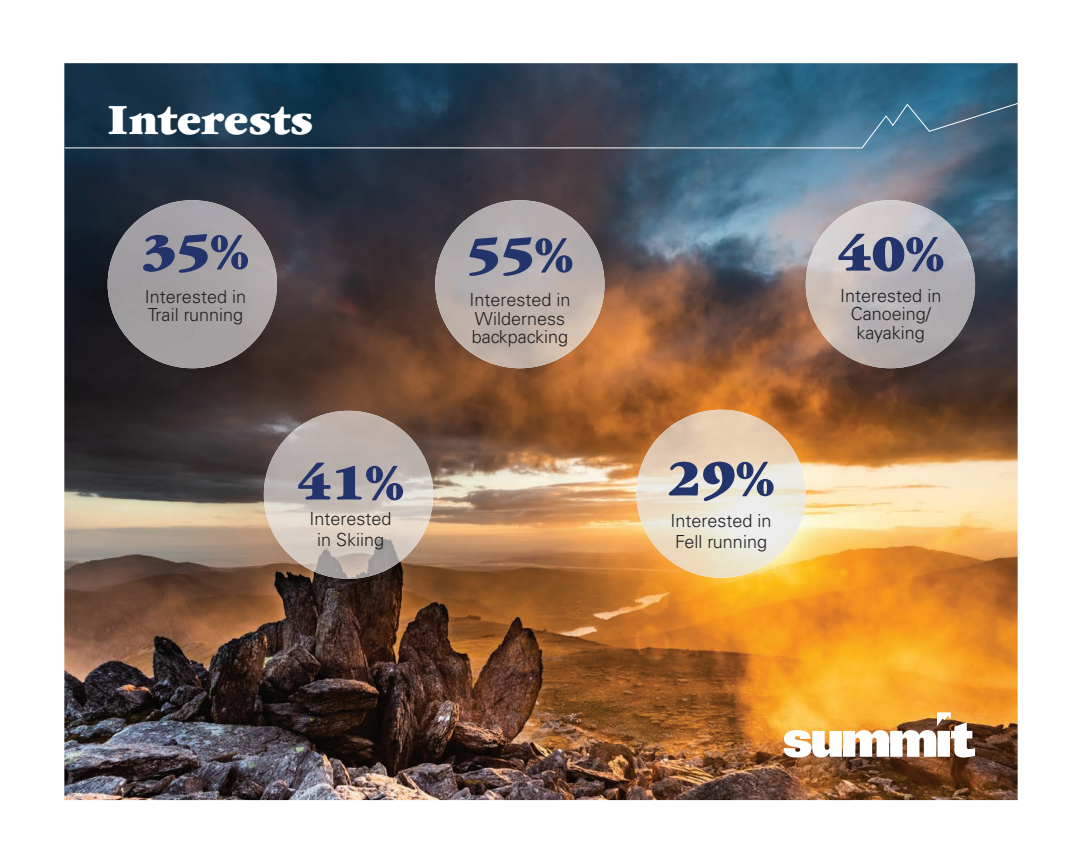
<style>
.page{position:relative;width:1082px;height:864px;background:#fff}
.page>*{position:absolute;margin:0;border:0;box-sizing:border-box;transform-origin:0 0}
.t1{font:52.5px "ITC Garamond Std Ult";color:#23336c}
.t2{font:45px "ITC Garamond Std Ult";color:#fff}
.t3{font:300 18px/18.6px "Univers LT Std";color:#231f20}
</style>
<div class="page">
<img style="left:64px;top:63px;width:953px;height:737px">
<svg style="left:64px;top:79px;width:954px;height:70px;background:#2c4b62"></svg>
<img style="left:264px;top:411px;width:169px;height:167px">
<img style="left:636px;top:409px;width:169px;height:168px">
<img style="left:435px;top:200px;width:169px;height:168px">
<img style="left:805px;top:200px;width:169px;height:168px">
<img style="left:108px;top:200px;width:169px;height:168px">
<svg style="left:783px;top:712px;width:191px;height:45px"></svg>
<h2 class="t2" style="left:107px;top:94px;width:207px">Interests</h2>
<h1 class="t1" style="left:142px;top:221px;width:108px">35%</h1>
<p class="t3" style="left:145px;top:287px;width:103px">Interested in<br>Trail running</p>
<h1 class="t1" style="left:297px;top:452px;width:108px">41%</h1>
<p class="t3" style="left:309px;top:507px;width:84px;line-height:21.6px;text-align:center">Interested in Skiing</p>
<h1 class="t1" style="left:466px;top:224px;width:108px">55%</h1>
<p class="t3" style="left:469px;top:290px;width:103px">Interested in<br>Wilderness backpacking</p>
<h1 class="t1" style="left:667px;top:448px;width:108px">29%</h1>
<p class="t3" style="left:670px;top:509px;width:103px;line-height:21.6px">Interested in<br>Fell running</p>
<h1 class="t1" style="left:837px;top:223px;width:108px">40%</h1>
<p class="t3" style="left:839px;top:286px;width:103px;text-align:center">Interested in<br>Canoeing/ kayaking</p>
</div>
